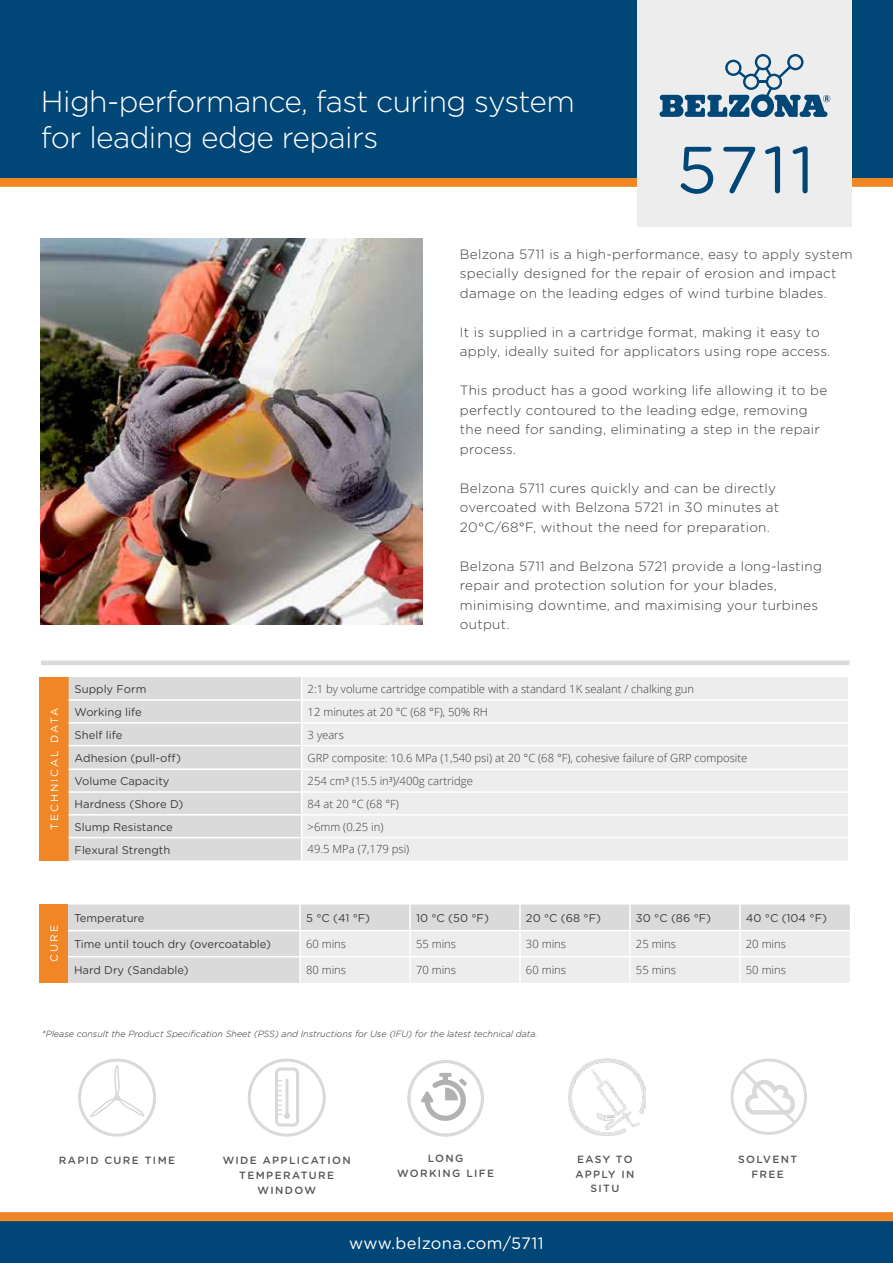
<style>
.page{position:relative;width:893px;height:1263px;background:#fff}
.page>*{position:absolute;margin:0;border:0;box-sizing:border-box;transform-origin:0 0}
.t1{font:66px "Gotham Rounded";color:#004676}
.t2{font:300 30px/36px "Gotham Rounded";letter-spacing:-.02em;color:#fff}
.t3{font:16.5px "Gotham Rounded";letter-spacing:.02em;color:#fff}
.t4{font:300 13.5px/19.5px "Gotham Rounded";letter-spacing:.02em;color:#3c3c3b}
.t5{font:300 11.25px "Open Sans";color:#3c3c3b}
.t6{font:11.25px "Gotham Rounded";color:#3c3c3b}
.t7{font:500 10.5px/14.9px "Gotham Rounded";letter-spacing:.13em;color:#575756;text-align:center}
.t8{font:10.5px "Gotham Rounded";letter-spacing:.2em;color:#fff}
.t9{font:italic 300 9px "Gotham Rounded";color:#282827}
</style>
<div class="page">
<div style="left:39px;top:904px;width:29px;height:79px;background:#f18626"></div>
<div style="left:68px;top:904px;width:782px;height:79px;background:#dadada"></div>
<div style="left:301px;top:931px;width:549px;height:52px;background:#ededed"></div>
<hr style="left:299px;top:904px;width:2px;height:26px;background:#fff">
<hr style="left:409px;top:904px;width:2px;height:26px;background:#fff">
<hr style="left:299px;top:931px;width:2px;height:25px;background:#fff">
<hr style="left:299px;top:957px;width:2px;height:26px;background:#fff">
<hr style="left:519px;top:904px;width:2px;height:26px;background:#fff">
<hr style="left:739px;top:904px;width:2px;height:26px;background:#fff">
<hr style="left:629px;top:904px;width:2px;height:26px;background:#fff">
<hr style="left:68px;top:930px;width:232px;height:1px;background:#fff">
<hr style="left:300px;top:930px;width:110px;height:1px;background:#fff">
<hr style="left:739px;top:931px;width:2px;height:25px;background:#fff">
<hr style="left:68px;top:956px;width:232px;height:1px;background:#fff">
<hr style="left:519px;top:931px;width:2px;height:25px;background:#fff">
<hr style="left:300px;top:956px;width:110px;height:1px;background:#fff">
<hr style="left:629px;top:931px;width:2px;height:25px;background:#fff">
<hr style="left:409px;top:957px;width:2px;height:26px;background:#fff">
<hr style="left:739px;top:957px;width:2px;height:26px;background:#fff">
<hr style="left:410px;top:930px;width:110px;height:1px;background:#fff">
<hr style="left:409px;top:931px;width:2px;height:25px;background:#fff">
<hr style="left:520px;top:930px;width:110px;height:1px;background:#fff">
<hr style="left:630px;top:930px;width:110px;height:1px;background:#fff">
<hr style="left:740px;top:930px;width:110px;height:1px;background:#fff">
<hr style="left:410px;top:956px;width:110px;height:1px;background:#fff">
<hr style="left:520px;top:956px;width:110px;height:1px;background:#fff">
<hr style="left:630px;top:956px;width:110px;height:1px;background:#fff">
<hr style="left:740px;top:956px;width:110px;height:1px;background:#fff">
<hr style="left:519px;top:957px;width:2px;height:26px;background:#fff">
<hr style="left:629px;top:957px;width:2px;height:26px;background:#fff">
<div style="left:0;top:178px;width:893px;height:9px;background:#f18625"></div>
<div style="left:0;top:0;width:893px;height:178px;background:#004676"></div>
<div style="left:0;top:1220px;width:893px;height:43px;background:#004676"></div>
<img style="left:41px;top:238px;width:382px;height:386px">
<div style="left:638px;top:0;width:214px;height:226px;background:#ededed"></div>
<svg style="left:659px;top:54px;width:171px;height:63px"></svg>
<div style="left:0;top:1212px;width:893px;height:9px;background:#f18625"></div>
<div style="left:39px;top:677px;width:30px;height:183px;background:#f18626"></div>
<div style="left:302px;top:677px;width:546px;height:183px;background:#ededed"></div>
<div style="left:69px;top:677px;width:232px;height:183px;background:#dadada"></div>
<hr style="left:69px;top:699px;width:233px;height:2px;background:#fff">
<hr style="left:302px;top:699px;width:548px;height:2px;background:#fff">
<hr style="left:69px;top:722px;width:233px;height:1px;background:#fff">
<hr style="left:302px;top:722px;width:548px;height:1px;background:#fff">
<hr style="left:69px;top:745px;width:233px;height:1px;background:#fff">
<hr style="left:302px;top:745px;width:548px;height:1px;background:#fff">
<hr style="left:69px;top:768px;width:233px;height:2px;background:#fff">
<hr style="left:302px;top:768px;width:548px;height:2px;background:#fff">
<hr style="left:69px;top:791px;width:233px;height:2px;background:#fff">
<hr style="left:302px;top:791px;width:548px;height:2px;background:#fff">
<hr style="left:69px;top:814px;width:233px;height:1px;background:#fff">
<hr style="left:302px;top:814px;width:548px;height:1px;background:#fff">
<hr style="left:69px;top:837px;width:233px;height:1px;background:#fff">
<hr style="left:302px;top:837px;width:548px;height:1px;background:#fff">
<div style="left:41px;top:660px;width:809px;height:5px;background:#dadada"></div>
<img style="left:568px;top:1058px;width:78px;height:78px">
<svg style="left:730px;top:1058px;width:77px;height:77px"></svg>
<svg style="left:411px;top:1060px;width:73px;height:76px"></svg>
<div style="left:407px;top:1060px;width:77px;height:76px;border:3px solid #dadada;border-radius:50%"></div>
<div style="left:78px;top:1058px;width:78px;height:78px;border:3px solid #d9d9d9;border-radius:50%"></div>
<svg style="left:84px;top:1058px;width:65px;height:64px"></svg>
<div style="left:248px;top:1058px;width:78px;height:78px;border:3px solid #d9d9d9;border-radius:50%"></div>
<div style="left:275px;top:1067px;width:24px;height:59px;border:3px solid #d9d9d9;border-radius:4px"></div>
<hr style="left:286px;top:1079px;width:3px;height:36px;background:#d9d9d9">
<svg style="left:275px;top:1080px;width:15px;height:39px"></svg>
<h2 class="t2" style="left:41px;top:82px;width:535px">High-performance, fast curing system for leading edge repairs</h2>
<h1 class="t1" style="left:677px;top:124px;width:139px">5711</h1>
<p class="t4" style="left:460px;top:244px;width:394px">Belzona 5711 is a high-performance, easy to apply system specially designed for the repair of erosion and impact damage on the leading edges of wind turbine blades.</p>
<p class="t4" style="left:460px;top:322px;width:372px">It is supplied in a cartridge format, making it easy to apply, ideally suited for applicators using rope access.</p>
<p class="t4" style="left:460px;top:380px;width:369px">This product has a good working life allowing it to be perfectly contoured to the leading edge, removing the need for sanding, eliminating a step in the repair process.</p>
<p class="t4" style="left:460px;top:478px;width:321px">Belzona 5711 cures quickly and can be directly overcoated with Belzona 5721 in 30 minutes at<br>20°C/68°F, without the need for preparation.</p>
<p class="t4" style="left:460px;top:556px;width:364px">Belzona 5711 and Belzona 5721 provide a long-lasting repair and protection solution for your blades, minimising downtime, and maximising your turbines output.</p>
<p class="t8" style="left:47px;top:830px;width:125px;rotate:-90deg">TECHNICAL DATA</p>
<p class="t6" style="left:75px;top:681px;width:73px">Supply Form</p>
<p class="t5" style="left:308px;top:681px;width:388px">2:1 by volume cartridge compatible with a standard 1K sealant / chalking gun</p>
<p class="t6" style="left:75px;top:704px;width:69px">Working life</p>
<p class="t5" style="left:308px;top:704px;width:182px">12 minutes at 20 °C (68 °F), 50% RH</p>
<p class="t6" style="left:75px;top:727px;width:49px">Shelf life</p>
<p class="t5" style="left:308px;top:727px;width:38px">3 years</p>
<p class="t6" style="left:75px;top:750px;width:108px">Adhesion (pull-off)</p>
<p class="t5" style="left:308px;top:750px;width:441px">GRP composite: 10.6 MPa (1,540 psi) at 20 °C (68 °F), cohesive failure of GRP composite</p>
<p class="t6" style="left:75px;top:773px;width:96px">Volume Capacity</p>
<p class="t5" style="left:308px;top:773px;width:167px">254 cm³ (15.5 in³)/400g cartridge</p>
<p class="t6" style="left:75px;top:796px;width:110px">Hardness (Shore D)</p>
<p class="t5" style="left:308px;top:796px;width:93px">84 at 20 °C (68 °F)</p>
<p class="t6" style="left:75px;top:819px;width:100px">Slump Resistance</p>
<p class="t5" style="left:308px;top:819px;width:77px">&gt;6mm (0.25 in)</p>
<p class="t6" style="left:75px;top:842px;width:97px">Flexural Strength</p>
<p class="t5" style="left:308px;top:841px;width:103px">49.5 MPa (7,179 psi)</p>
<p class="t8" style="left:47px;top:962px;width:38px;rotate:-90deg">CURE</p>
<p class="t6" style="left:74px;top:910px;width:72px">Temperature</p>
<p class="t6" style="left:306px;top:910px;width:66px">5 °C (41 °F)</p>
<p class="t6" style="left:416px;top:910px;width:74px">10 °C (50 °F)</p>
<p class="t6" style="left:526px;top:910px;width:77px">20 °C (68 °F)</p>
<p class="t6" style="left:636px;top:910px;width:77px">30 °C (86 °F)</p>
<p class="t6" style="left:746px;top:910px;width:83px">40 °C (104 °F)</p>
<p class="t6" style="left:74px;top:936px;width:199px">Time until touch dry (overcoatable)</p>
<p class="t5" style="left:306px;top:936px;width:42px">60 mins</p>
<p class="t5" style="left:416px;top:936px;width:42px">55 mins</p>
<p class="t5" style="left:526px;top:936px;width:42px">30 mins</p>
<p class="t5" style="left:636px;top:936px;width:42px">25 mins</p>
<p class="t5" style="left:746px;top:936px;width:42px">20 mins</p>
<p class="t6" style="left:74px;top:962px;width:116px">Hard Dry (Sandable)</p>
<p class="t5" style="left:306px;top:962px;width:42px">80 mins</p>
<p class="t5" style="left:416px;top:962px;width:42px">70 mins</p>
<p class="t5" style="left:526px;top:962px;width:42px">60 mins</p>
<p class="t5" style="left:636px;top:962px;width:42px">55 mins</p>
<p class="t5" style="left:746px;top:962px;width:42px">50 mins</p>
<p class="t9" style="left:42px;top:1027px;width:497px">*Please consult the Product Specification Sheet (PSS) and Instructions for Use (IFU) for the latest technical data.</p>
<p class="t7" style="left:59px;top:1152px;width:118px">RAPID CURE TIME</p>
<p class="t7" style="left:223px;top:1152px;width:130px">WIDE APPLICATION<br>TEMPERATURE<br>WINDOW</p>
<p class="t7" style="left:397px;top:1150px;width:99px">LONG<br>WORKING LIFE</p>
<p class="t3" style="left:349px;top:1231px;width:196px">www.belzona.com/5711</p>
<p class="t7" style="left:575px;top:1151px;width:60px">EASY TO<br>APPLY IN<br>SITU</p>
<p class="t7" style="left:738px;top:1151px;width:61px;line-height:15.3px">SOLVENT<br>FREE</p>
</div>
